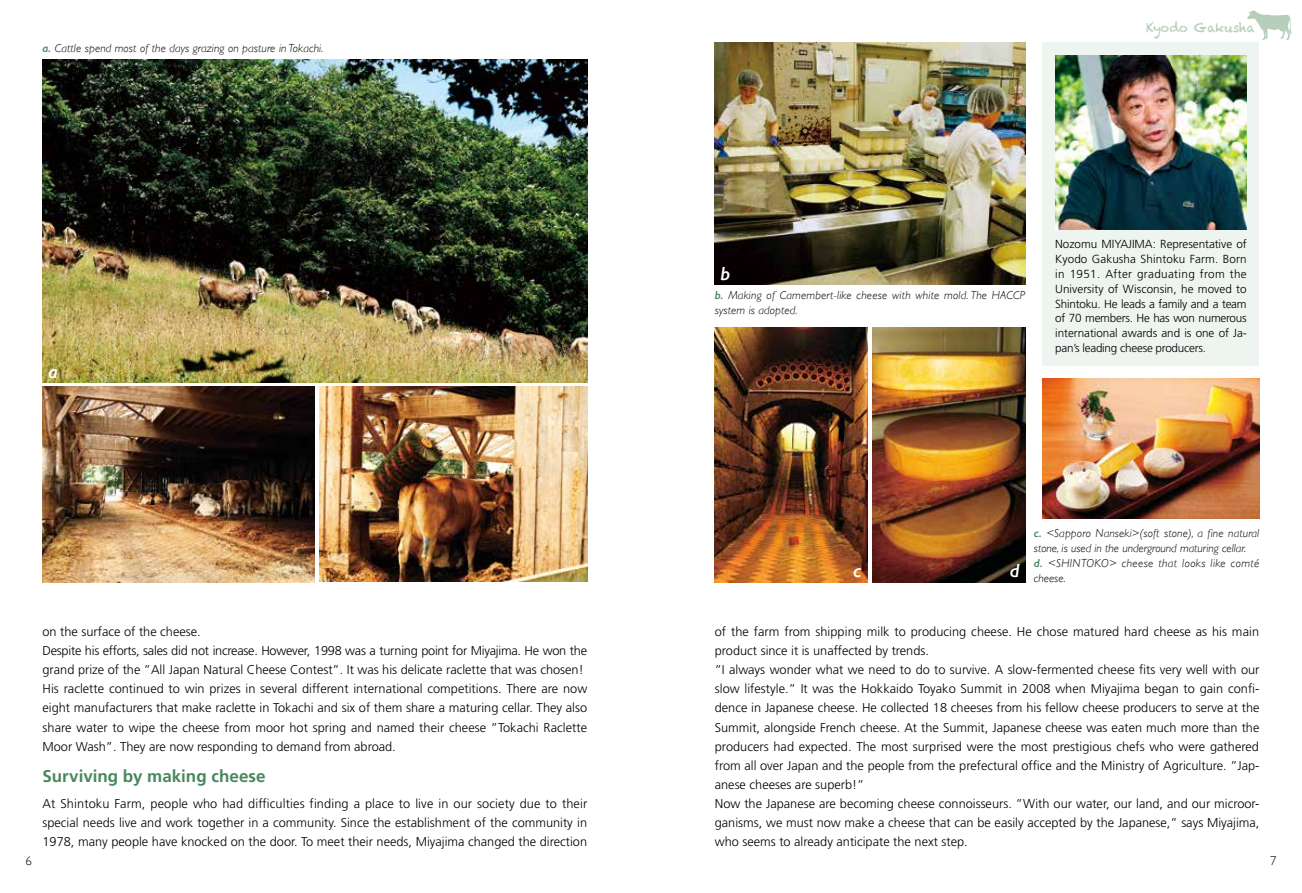
<style>
.page{position:relative;width:1302px;height:893px;background:#fff}
.page>*{position:absolute;margin:0;border:0;box-sizing:border-box;transform-origin:0 0}
.t1{font:italic 600 19.2px "Gill Sans";color:#fff}
.t2{font:700 16.95px "Frutiger";color:#47885e}
.t3{font:300 12.75px/19.2px "Frutiger";color:#000}
.t4{font:12.75px "Chalkduster";color:#b6ceba;scale:.95 1}
.t5{font:300 12.75px "Gill Sans";color:#000}
.t6{font:italic 300 11.7px/14.9px "Gill Sans";letter-spacing:.01em;color:#000}
.t7{font:300 11.7px/14.9px "Frutiger";letter-spacing:-.02em;color:#000;text-align:justify}
.s1{font-weight:600;color:#47885e}
</style>
<div class="page">
<div style="left:1042px;top:43px;width:217px;height:323px;background:#eef4ef"></div>
<img style="left:1055px;top:55px;width:191px;height:175px">
<img style="left:43px;top:60px;width:544px;height:323px">
<img style="left:714px;top:327px;width:153px;height:256px">
<img style="left:319px;top:387px;width:268px;height:195px">
<img style="left:43px;top:387px;width:272px;height:196px">
<img style="left:714px;top:43px;width:311px;height:242px">
<img style="left:1042px;top:378px;width:217px;height:141px">
<img style="left:872px;top:327px;width:153px;height:256px">
<svg style="left:1247px;top:11px;width:44px;height:29px"></svg>
<p class="t6" style="left:43px;top:41px;width:282px"><span class="s1">a.</span> Cattle spend most of the days grazing on pasture in Tokachi.</p>
<h1 class="t1" style="left:48px;top:359px;width:11px">a</h1>
<p class="t3" style="left:43px;top:622px;width:546px">on the surface of the cheese.<br>Despite his efforts, sales did not increase. However, 1998 was a turning point for Miyajima. He won the grand prize of the ”All Japan Natural Cheese Contest”. It was his delicate raclette that was chosen!<br>His raclette continued to win prizes in several different international competitions. There are now eight manufacturers that make raclette in Tokachi and six of them share a maturing cellar. They also share water to wipe the cheese from moor hot spring and named their cheese ”Tokachi Raclette Moor Wash”. They are now responding to demand from abroad.</p>
<h2 class="t2" style="left:43px;top:766px;width:224px">Surviving by making cheese</h2>
<p class="t3" style="left:43px;top:794px;width:546px;text-align:justify">At Shintoku Farm, people who had difficulties finding a place to live in our society due to their special needs live and work together in a community. Since the establishment of the community in 1978, many people have knocked on the door. To meet their needs, Miyajima changed the direction</p>
<p class="t4" style="left:1145px;top:20px;width:116px">Kyodo Gakusha</p>
<h1 class="t1" style="left:720px;top:262px;width:11px">b</h1>
<p class="t6" style="left:714px;top:288px;width:312px"><span class="s1">b.</span> Making of Camembert-like cheese with white mold. The HACCP system is adopted.</p>
<p class="t7" style="left:1054px;top:237px;width:193px">Nozomu MIYAJIMA: Representative of Kyodo Gakusha Shintoku Farm. Born in 1951. After graduating from the University of Wisconsin, he moved to Shintoku. He leads a family and a team of 70 members. He has won numerous international awards and is one of Ja&shy;pan’s leading cheese producers.</p>
<h1 class="t1" style="left:853px;top:559px;width:10px">c</h1>
<h1 class="t1" style="left:1009px;top:559px;width:11px">d</h1>
<p class="t6" style="left:1033px;top:526px;width:227px"><span class="s1">c.</span> &lt;Sapporo Nanseki&gt;(soft stone), a fine natural stone, is used in the underground maturing cellar.<br><span class="s1">d.</span> &lt;SHINTOKO&gt; cheese that looks like comté cheese.</p>
<p class="t3" style="left:714px;top:622px;width:546px">of the farm from shipping milk to producing cheese. He chose matured hard cheese as his main product since it is unaffected by trends.<br>”I always wonder what we need to do to survive. A slow-fermented cheese fits very well with our slow lifestyle.” It was the Hokkaido Toyako Summit in 2008 when Miyajima began to gain confi&shy;dence in Japanese cheese. He collected 18 cheeses from his fellow cheese producers to serve at the Summit, alongside French cheese. At the Summit, Japanese cheese was eaten much more than the producers had expected. The most surprised were the most prestigious chefs who were gathered from all over Japan and the people from the prefectural office and the Ministry of Agriculture. ”Jap&shy;anese cheeses are superb!”<br>Now the Japanese are becoming cheese connoisseurs. ”With our water, our land, and our microor&shy;ganisms, we must now make a cheese that can be easily accepted by the Japanese,” says Miyajima, who seems to already anticipate the next step.</p>
<p class="t5" style="left:26px;top:851px;width:8px">6</p>
<p class="t5" style="left:1269px;top:851px;width:8px">7</p>
</div>
